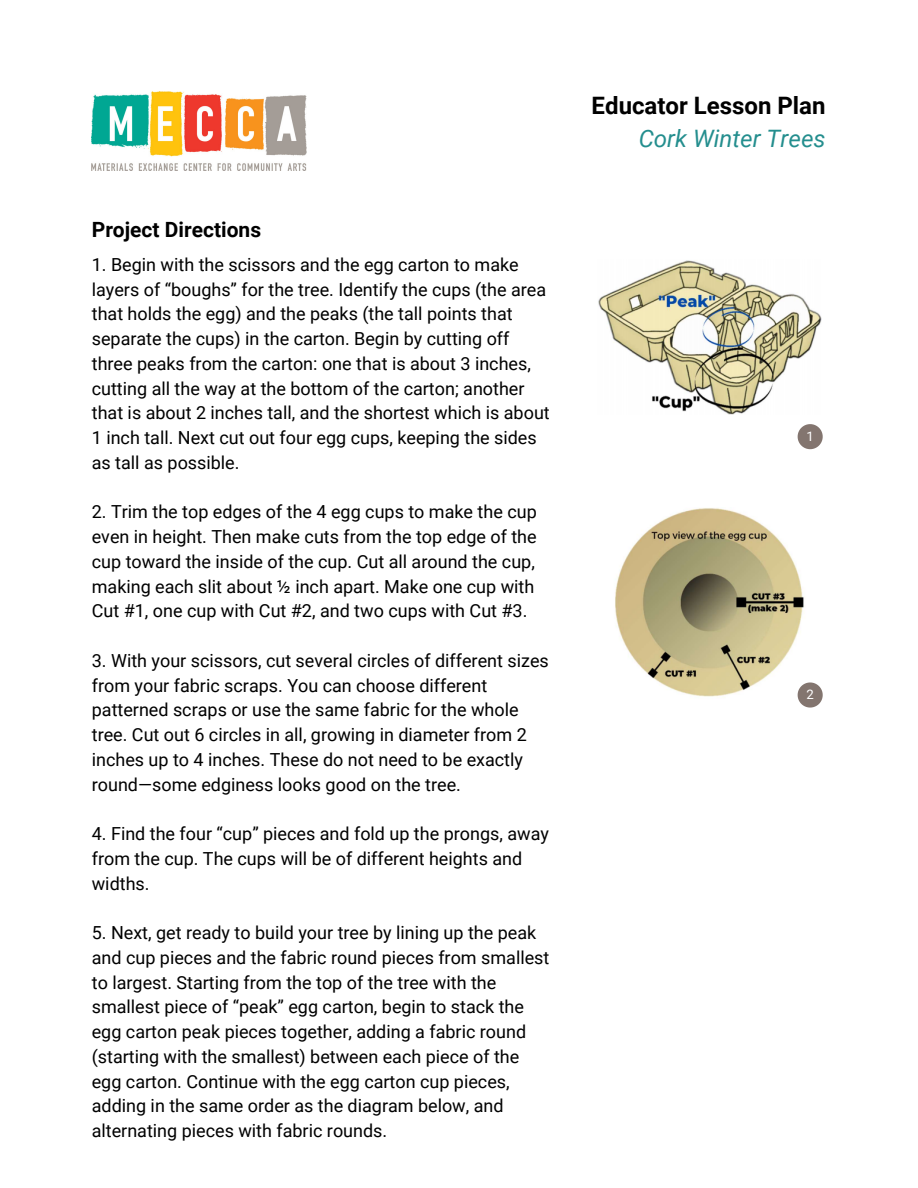
<style>
.page{position:relative;width:918px;height:1188px;background:#fff}
.page>*{position:absolute;margin:0;border:0;box-sizing:border-box;transform-origin:0 0}
.t1{font:700 24px "Roboto";color:#000}
.t2{font:italic 24px "Roboto";color:#248e8e}
.t3{font:700 21px "Roboto";color:#000}
.t4{font:18px/24.8px "Roboto";color:#000}
.t5{font:13.2px "Roboto";color:#fff}
</style>
<div class="page">
<img style="left:92px;top:92px;width:215px;height:79px">
<svg style="left:798px;top:424px;width:25px;height:25px"></svg>
<img style="left:598px;top:260px;width:224px;height:155px">
<img style="left:615px;top:508px;width:189px;height:190px">
<svg style="left:798px;top:682px;width:25px;height:26px"></svg>
<p class="t3" style="left:92px;top:218px;width:171px">Project Directions</p>
<p class="t4" style="left:92px;top:252px;width:460px">1. Begin with the scissors and the egg carton to make layers of “boughs” for the tree. Identify the cups (the area that holds the egg) and the peaks (the tall points that separate the cups) in the carton. Begin by cutting off three peaks from the carton: one that is about 3 inches, cutting all the way at the bottom of the carton; another that is about 2 inches tall, and the shortest which is about 1 inch tall. Next cut out four egg cups, keeping the sides as tall as possible.</p>
<p class="t4" style="left:92px;top:500px;width:446px">2. Trim the top edges of the 4 egg cups to make the cup even in height. Then make cuts from the top edge of the cup toward the inside of the cup. Cut all around the cup, making each slit about ½ inch apart. Make one cup with Cut #1, one cup with Cut #2, and two cups with Cut #3.</p>
<p class="t4" style="left:92px;top:648px;width:459px">3. With your scissors, cut several circles of different sizes from your fabric scraps. You can choose different patterned scraps or use the same fabric for the whole tree. Cut out 6 circles in all, growing in diameter from 2 inches up to 4 inches. These do not need to be exactly round—some edginess looks good on the tree.</p>
<p class="t4" style="left:92px;top:822px;width:459px">4. Find the four “cup” pieces and fold up the prongs, away from the cup. The cups will be of different heights and widths.</p>
<p class="t4" style="left:92px;top:921px;width:459px">5. Next, get ready to build your tree by lining up the peak and cup pieces and the fabric round pieces from smallest to largest. Starting from the top of the tree with the smallest piece of “peak” egg carton, begin to stack the egg carton peak pieces together, adding a fabric round (starting with the smallest) between each piece of the egg carton. Continue with the egg carton cup pieces, adding in the same order as the diagram below, and alternating pieces with fabric rounds.</p>
<p class="t1" style="left:592px;top:92px;width:235px">Educator Lesson Plan</p>
<p class="t2" style="left:639px;top:125px;width:188px">Cork Winter Trees</p>
<p class="t5" style="left:806px;top:428px;width:9px">1</p>
<p class="t5" style="left:806px;top:687px;width:9px">2</p>
</div>
